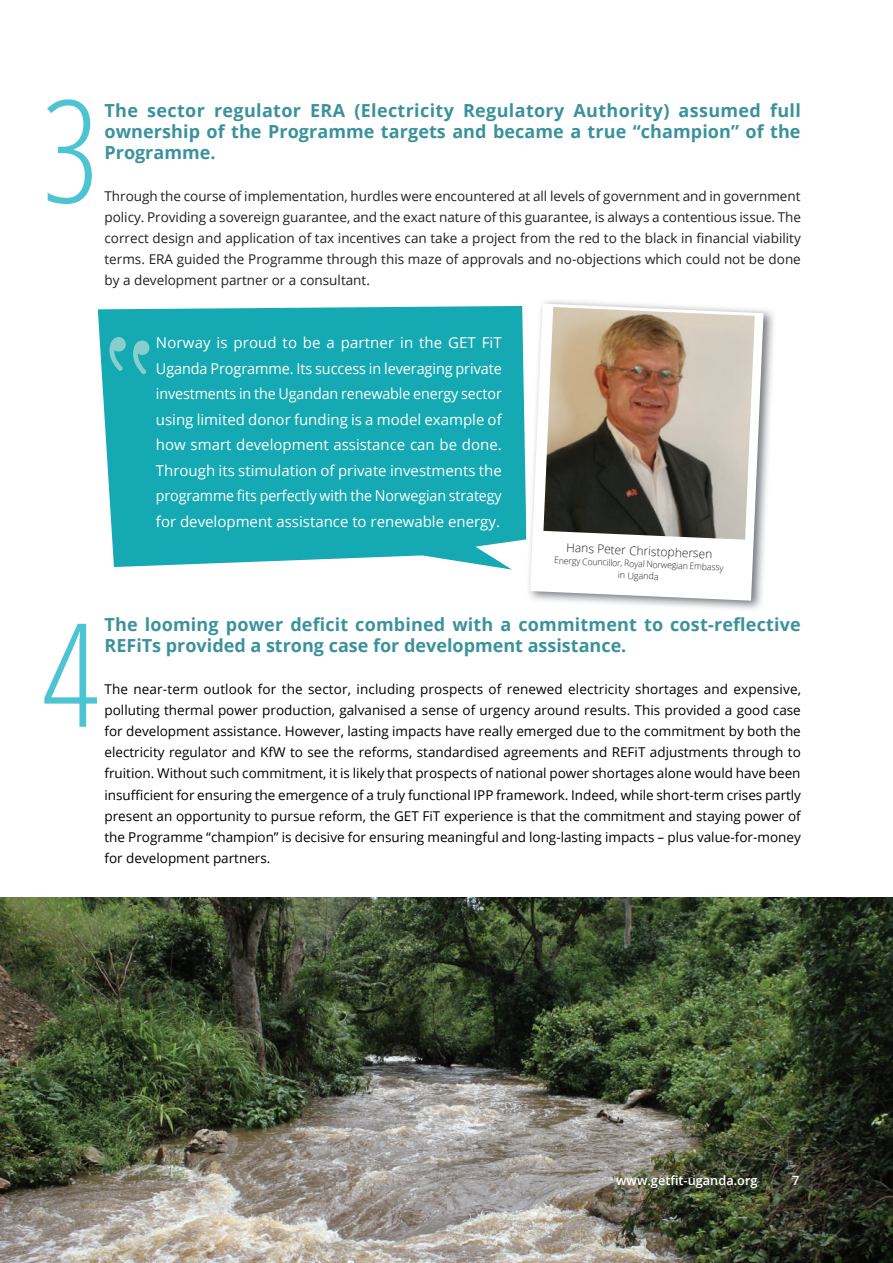
<style>
.page{position:relative;width:893px;height:1263px;background:#fff}
.page>*{position:absolute;margin:0;border:0;box-sizing:border-box;transform-origin:0 0}
.t1{font:300 condensed 142.5px "Open Sans";color:#4dc4d1}
.t2{font:700 18px/21px "Open Sans";letter-spacing:.005em;color:#3b929c;text-align:justify}
.t3{font:15px/25.5px "Open Sans";color:#fff;text-align:justify}
.t4{font:13.5px/21px "Open Sans";color:#000;text-align:justify}
.t5{font:13.5px/21px "Open Sans";color:#231f20;text-align:justify}
.t6{font:600 12.75px "Open Sans";color:#fff}
.t7{font:300 12px "Open Sans";color:#231f20}
.t8{font:300 9px/12px "Open Sans";color:#231f20;text-align:center;scale:.96 1}
</style>
<div class="page">
<svg style="left:98px;top:306px;width:428px;height:264px;background:#24aeb8"></svg>
<img style="left:526px;top:301px;width:248px;height:308px">
<svg style="left:530px;top:304px;width:233px;height:297px"></svg>
<img style="left:543px;top:307px;width:212px;height:233px">
<img style="left:0;top:897px;width:893px;height:366px">
<svg style="left:133px;top:340px;width:17px;height:34px"></svg>
<svg style="left:109px;top:337px;width:17px;height:34px"></svg>
<h1 class="t1" style="left:42px;top:54px;width:58px">3</h1>
<h2 class="t2" style="left:105px;top:99px;width:698px">The sector regulator ERA (Electricity Regulatory Authority) assumed full ownership of the Programme targets and became a true “champion” of the Programme.</h2>
<p class="t5" style="left:105px;top:185px;width:698px">Through the course of implementation, hurdles were encountered at all levels of government and in government policy. Providing a sovereign guarantee, and the exact nature of this guarantee, is always a contentious issue. The correct design and application of tax incentives can take a project from the red to the black in financial viability terms. ERA guided the Programme through this maze of approvals and no-objections which could not be done by a development partner or a consultant.</p>
<p class="t3" style="left:156px;top:330px;width:347px">Norway is proud to be a partner in the GET FiT Uganda Programme. Its success in leveraging private investments in the Ugandan renewable energy sector using limited donor funding is a model example of how smart development assistance can be done.<br>Through its stimulation of private investments the programme fits perfectly with the Norwegian strategy for development assistance to renewable energy.</p>
<p class="t7" style="left:567px;top:539px;width:148px;rotate:3deg">Hans Peter Christophersen</p>
<p class="t8" style="left:554px;top:554px;width:178px;rotate:2deg">Energy Councillor, Royal Norwegian Embassy in Uganda</p>
<h2 class="t2" style="left:105px;top:614px;width:698px">The looming power deficit combined with a commitment to cost-reflective<br>REFiTs provided a strong case for development assistance.</h2>
<p class="t4" style="left:105px;top:679px;width:698px">The near-term outlook for the sector, including prospects of renewed electricity shortages and expensive, polluting thermal power production, galvanised a sense of urgency around results. This provided a good case for development assistance. However, lasting impacts have really emerged due to the commitment by both the electricity regulator and KfW to see the reforms, standardised agreements and REFiT adjustments through to fruition. Without such commitment, it is likely that prospects of national power shortages alone would have been insufficient for ensuring the emergence of a truly functional IPP framework. Indeed, while short-term crises partly present an opportunity to pursue reform, the GET FiT experience is that the commitment and staying power of the Programme “champion” is decisive for ensuring meaningful and long-lasting impacts – plus value-for-money for development partners.</p>
<h1 class="t1" style="left:42px;top:578px;width:58px">4</h1>
<p class="t6" style="left:616px;top:1171px;width:143px">www.getfit-uganda.org</p>
<p class="t6" style="left:792px;top:1171px;width:9px">7</p>
</div>
